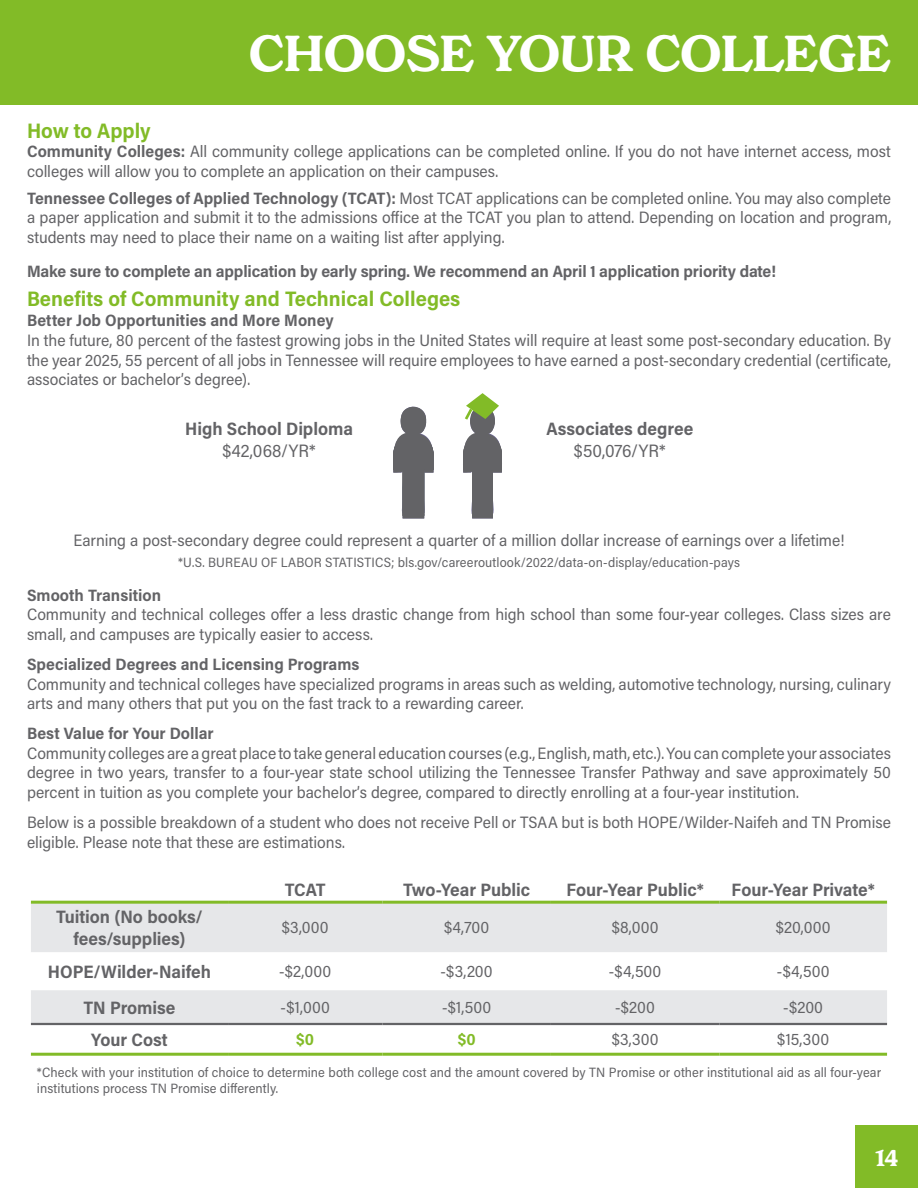
<style>
.page{position:relative;width:918px;height:1188px;background:#fff}
.page>*{position:absolute;margin:0;border:0;box-sizing:border-box;transform-origin:0 0}
.t1{font:600 49.5px "New Spirit";letter-spacing:-.015em;color:#fff}
.t2{font:600 22.5px "New Spirit";color:#fff}
.t3{font:700 21px "Acumin Pro Semi Cond";color:#82bb27}
.t4{font:700 18px/21.6px "Acumin Pro Semi Cond";letter-spacing:-.005em;color:#636366;text-align:center}
.t5{font:18px "Acumin Pro Semi Cond";color:#636366}
.t6{font:16.5px/19.8px "Acumin Pro Semi Cond";letter-spacing:-.005em;color:#636366}
.t7{font:700 16.5px "Acumin Pro Semi Cond";letter-spacing:-.005em;color:#636366}
.t8{font:700 16.5px "Acumin Pro Semi Cond";color:#82bb27}
.t9{font:13.5px/16.2px "Acumin Pro Semi Cond";letter-spacing:.005em;color:#636366}
.s1{font-weight:700}
</style>
<div class="page">
<div style="left:0;top:0;width:918px;height:104px;background:#82bb27"></div>
<svg style="left:31px;top:904px;width:856px;height:119px;fill:#e6e7e9"></svg>
<hr style="left:31px;top:901px;width:197px;height:3px;background:#82bb27">
<hr style="left:228px;top:901px;width:154px;height:3px;background:#82bb27">
<hr style="left:382px;top:901px;width:169px;height:3px;background:#82bb27">
<hr style="left:551px;top:901px;width:168px;height:3px;background:#82bb27">
<hr style="left:719px;top:901px;width:168px;height:3px;background:#82bb27">
<hr style="left:31px;top:1053px;width:197px;height:3px;background:#82bb27">
<hr style="left:228px;top:1053px;width:154px;height:3px;background:#82bb27">
<hr style="left:382px;top:1053px;width:169px;height:3px;background:#82bb27">
<hr style="left:551px;top:1053px;width:168px;height:3px;background:#82bb27">
<hr style="left:719px;top:1053px;width:168px;height:3px;background:#82bb27">
<hr style="left:31px;top:1023px;width:197px;height:2px;background:#636366">
<hr style="left:228px;top:1023px;width:154px;height:2px;background:#636366">
<hr style="left:382px;top:1023px;width:169px;height:2px;background:#636366">
<hr style="left:551px;top:1023px;width:168px;height:2px;background:#636366">
<hr style="left:719px;top:1023px;width:168px;height:2px;background:#636366">
<svg style="left:393px;top:406px;width:41px;height:112px"></svg>
<svg style="left:463px;top:393px;width:39px;height:125px"></svg>
<div style="left:856px;top:1126px;width:62px;height:62px;background:#82bb27"></div>
<p class="t1" style="left:249px;top:23px;width:644px">CHOOSE YOUR COLLEGE</p>
<p class="t3" style="left:27px;top:115px;width:125px">How to Apply</p>
<p class="t6" style="left:27px;top:141px;width:865px"><span class="s1">Community Colleges:</span> All community college applications can be completed online. If you do not have internet access, most colleges will allow you to complete an application on their campuses.</p>
<p class="t6" style="left:27px;top:187px;width:866px;text-align:justify"><span class="s1">Tennessee Colleges of Applied Technology (TCAT):</span> Most TCAT applications can be completed online. You may also complete a paper application and submit it to the admissions office at the TCAT you plan to attend. Depending on location and program, students may need to place their name on a waiting list after applying.</p>
<p class="t7" style="left:27px;top:260px;width:751px">Make sure to complete an application by early spring. We recommend an April 1 application priority date!</p>
<p class="t3" style="left:27px;top:284px;width:435px">Benefits of Community and Technical Colleges</p>
<p class="t7" style="left:27px;top:309px;width:308px">Better Job Opportunities and More Money</p>
<p class="t6" style="left:27px;top:330px;width:866px;text-align:justify">In the future, 80 percent of the fastest growing jobs in the United States will require at least some post-secondary education. By the year 2025, 55 percent of all jobs in Tennessee will require employees to have earned a post-secondary credential (certificate, associates or bachelor’s degree).</p>
<p class="t4" style="left:185px;top:417px;width:169px">High School Diploma</p>
<p class="t5" style="left:223px;top:438px;width:95px">$42,068/YR*</p>
<p class="t4" style="left:547px;top:417px;width:148px">Associates degree</p>
<p class="t5" style="left:574px;top:438px;width:93px">$50,076/YR*</p>
<p class="t6" style="left:73px;top:529px;width:773px">Earning a post-secondary degree could represent a quarter of a million dollar increase of earnings over a lifetime!</p>
<p class="t9" style="left:178px;top:554px;width:563px">*U.S. BUREAU OF LABOR STATISTICS; bls.gov/careeroutlook/2022/data-on-display/education-pays</p>
<p class="t7" style="left:27px;top:583px;width:136px">Smooth Transition</p>
<p class="t6" style="left:27px;top:604px;width:865px">Community and technical colleges offer a less drastic change from high school than some four-year colleges. Class sizes are small, and campuses are typically easier to access.</p>
<p class="t7" style="left:27px;top:652px;width:334px">Specialized Degrees and Licensing Programs</p>
<p class="t6" style="left:27px;top:673px;width:866px">Community and technical colleges have specialized programs in areas such as welding, automotive technology, nursing, culinary arts and many others that put you on the fast track to a rewarding career.</p>
<p class="t7" style="left:27px;top:722px;width:188px">Best Value for Your Dollar</p>
<p class="t6" style="left:27px;top:742px;width:866px;text-align:justify">Community colleges are a great place to take general education courses (e.g., English, math, etc.). You can complete your associates degree in two years, transfer to a four-year state school utilizing the Tennessee Transfer Pathway and save approximately 50 percent in tuition as you complete your bachelor’s degree, compared to directly enrolling at a four-year institution.</p>
<p class="t6" style="left:27px;top:811px;width:866px">Below is a possible breakdown of a student who does not receive Pell or TSAA but is both HOPE/Wilder-Naifeh and TN Promise eligible. Please note that these are estimations.</p>
<p class="t4" style="left:285px;top:878px;width:43px">TCAT</p>
<p class="t4" style="left:403px;top:878px;width:128px">Two-Year Public</p>
<p class="t4" style="left:566px;top:878px;width:139px">Four-Year Public*</p>
<p class="t4" style="left:732px;top:878px;width:145px">Four-Year Private*</p>
<p class="t4" style="left:56px;top:905px;width:148px">Tuition (No books/ fees/supplies)</p>
<p class="t6" style="left:282px;top:917px;width:48px">$3,000</p>
<p class="t6" style="left:444px;top:917px;width:47px">$4,700</p>
<p class="t6" style="left:612px;top:917px;width:48px">$8,000</p>
<p class="t6" style="left:776px;top:917px;width:56px">$20,000</p>
<p class="t4" style="left:48px;top:960px;width:165px">HOPE/Wilder-Naifeh</p>
<p class="t6" style="left:279px;top:961px;width:54px">-$2,000</p>
<p class="t6" style="left:441px;top:961px;width:54px">-$3,200</p>
<p class="t6" style="left:609px;top:961px;width:54px">-$4,500</p>
<p class="t6" style="left:777px;top:961px;width:54px">-$4,500</p>
<p class="t4" style="left:83px;top:996px;width:94px">TN Promise</p>
<p class="t6" style="left:281px;top:997px;width:51px">-$1,000</p>
<p class="t6" style="left:442px;top:997px;width:51px">-$1,500</p>
<p class="t6" style="left:615px;top:997px;width:41px">-$200</p>
<p class="t6" style="left:783px;top:997px;width:41px">-$200</p>
<p class="t4" style="left:91px;top:1028px;width:78px">Your Cost</p>
<p class="t8" style="left:296px;top:1028px;width:20px">$0</p>
<p class="t8" style="left:458px;top:1028px;width:20px">$0</p>
<p class="t6" style="left:612px;top:1029px;width:48px">$3,300</p>
<p class="t6" style="left:777px;top:1029px;width:53px">$15,300</p>
<p class="t9" style="left:37px;top:1064px;width:846px">*Check with your institution of choice to determine both college cost and the amount covered by TN Promise or other institutional aid as all four-year institutions process TN Promise differently.</p>
<p class="t2" style="left:876px;top:1144px;width:24px">14</p>
</div>
